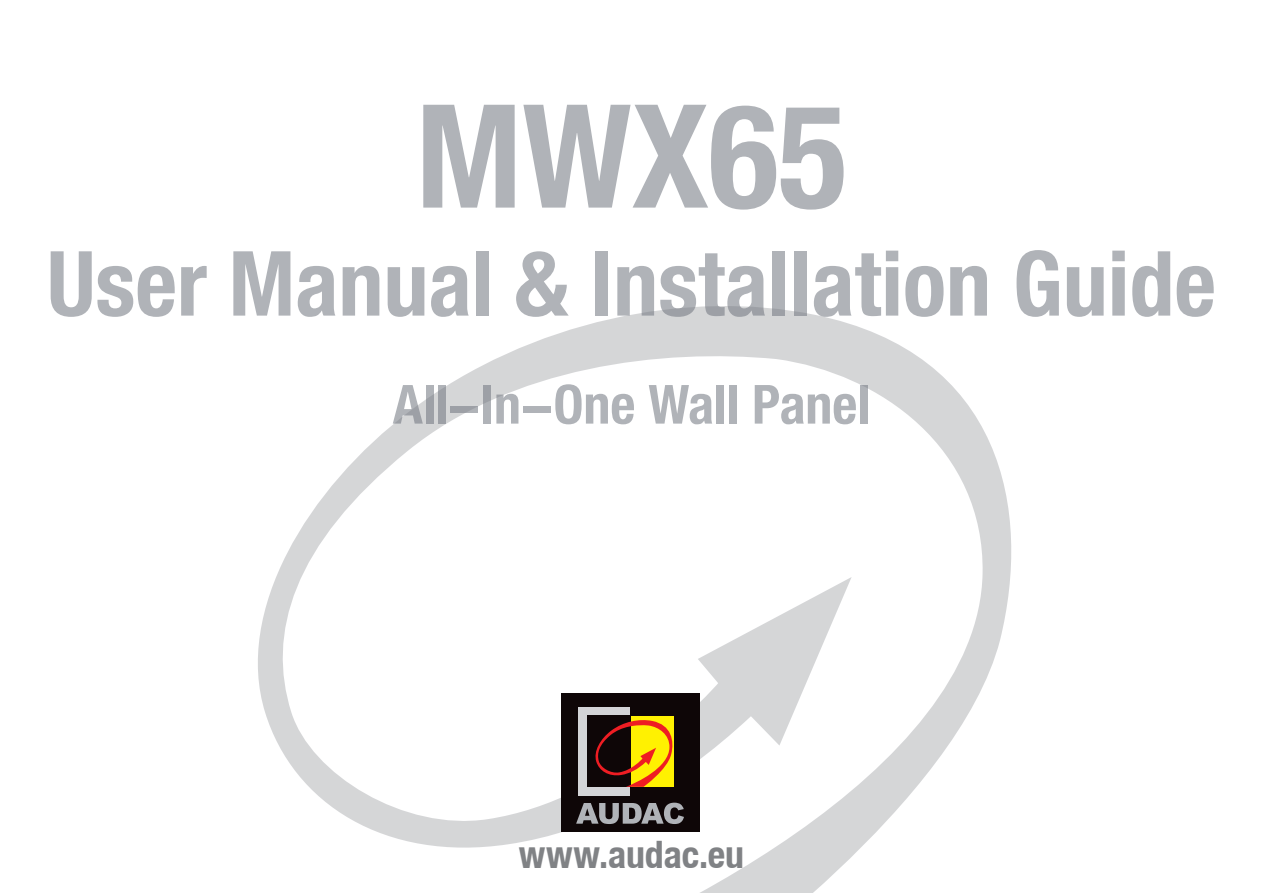
<style>
.page{position:relative;width:1263px;height:893px;background:#fff}
.page>*{position:absolute;margin:0;border:0;box-sizing:border-box;transform-origin:0 0}
.t1{font:700 condensed 144px "Helvetica Neue LT";color:#b0b3b8}
.t2{font:700 condensed 90px "Helvetica Neue LT";color:#b0b3b8}
.t3{font:700 condensed 54px "Helvetica Neue LT";letter-spacing:-.005em;color:#b0b3b8}
.t4{font:700 condensed 37.8px "Helvetica Neue LT";color:#808285}
</style>
<div class="page">
<svg style="left:258px;top:306px;width:754px;height:587px"></svg>
<div style="left:561px;top:694px;width:138px;height:138px;background:#0e0607"></div>
<div style="left:578px;top:708px;width:52px;height:88px;background:#d3d4d7"></div>
<div style="left:630px;top:716px;width:43px;height:71px;background:#fff101"></div>
<div style="left:587px;top:716px;width:43px;height:71px;background:#0e0607"></div>
<svg style="left:595px;top:718px;width:79px;height:69px"></svg>
<svg style="left:576px;top:803px;width:108px;height:21px"></svg>
<h1 class="t1" style="left:416px;top:69px;width:433px">MWX65</h1>
<p class="t2" style="left:47px;top:229px;width:1170px">User Manual &amp; Installation Guide</p>
<p class="t3" style="left:393px;top:372px;width:479px">All-In-One Wall Panel</p>
<p class="t4" style="left:519px;top:832px;width:227px">www.audac.eu</p>
</div>
